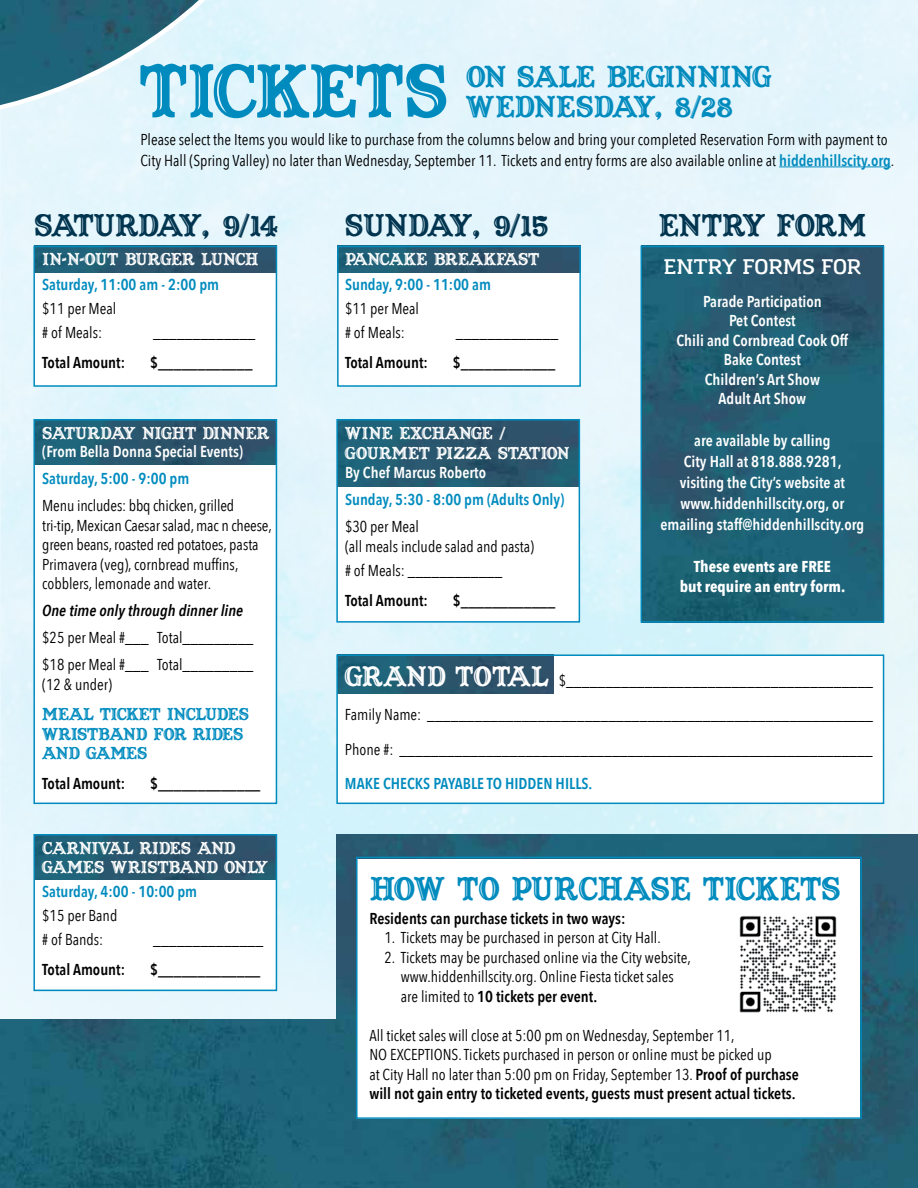
<style>
.page{position:relative;width:918px;height:1188px;background:#fff}
.page>*{position:absolute;margin:0;border:0;box-sizing:border-box;transform-origin:0 0}
.t1{font:72px "Captain Howdy";letter-spacing:-.015em;color:#008bbe}
.t2{font:31.5px "Captain Howdy";color:#008bbe}
.t3{font:30px "Captain Howdy";color:#00344f}
.t4{font:30px "Captain Howdy";letter-spacing:-.04em;color:#00344f}
.t5{font:28.95px/30px "Captain Howdy";color:#008bbe}
.t6{font:600 21px "Amazing Grotesk";color:#fff}
.t7{font:16.5px/19.5px "Captain Howdy";color:#fff}
.t8{font:16.5px/19.5px "Captain Howdy";letter-spacing:-.02em;color:#008bbe}
.t9{font:15.75px/19.5px "Avenir Next Condensed";color:#000}
.t10{font:600 15.75px/19.5px "Avenir Next Condensed";color:#fff;text-align:center}
.t11{font:600 15.75px "Avenir Next Condensed";color:#000}
.t12{font:600 15.75px "Avenir Next Condensed";color:#008bbe}
.t13{font:700 15.75px/19.5px "Avenir Next Condensed";color:#fff;text-align:center}
.t14{font:italic 600 15.75px "Avenir Next Condensed";color:#000}
.s1{font-weight:600;color:#008bbe}
.s2{font-family:"Captain Howdy";font-size:27px;color:#fff}
.s3{font-weight:600}
</style>
<div class="page">
<img style="left:0;top:0;width:918px;height:1020px">
<div style="left:34px;top:247px;width:242px;height:139px;background:#fff"></div>
<div style="left:34px;top:835px;width:242px;height:154px;background:#fff"></div>
<div style="left:34px;top:421px;width:242px;height:382px;background:#fff"></div>
<div style="left:338px;top:247px;width:241px;height:139px;background:#fff"></div>
<div style="left:338px;top:421px;width:241px;height:200px;background:#fff"></div>
<div style="left:338px;top:656px;width:546px;height:147px;background:#fff"></div>
<hr style="left:779px;top:167px;width:112px;height:1px;background:#008bbe">
<svg style="left:0;top:0;width:356px;height:123px;background:#aacad5"></svg>
<img style="left:0;top:587px;width:1px;height:601px">
<img style="left:36px;top:249px;width:238px;height:23px">
<img style="left:340px;top:249px;width:238px;height:23px">
<img style="left:644px;top:249px;width:237px;height:371px">
<img style="left:336px;top:834px;width:582px;height:354px">
<img style="left:0;top:1020px;width:546px;height:168px">
<img style="left:36px;top:837px;width:238px;height:42px">
<img style="left:36px;top:422px;width:238px;height:42px">
<img style="left:339px;top:422px;width:238px;height:65px">
<img style="left:339px;top:657px;width:215px;height:36px">
<div style="left:33px;top:246px;width:244px;height:141px;border:2px solid #008bbe"></div>
<div style="left:337px;top:246px;width:244px;height:141px;border:2px solid #008bbe"></div>
<div style="left:641px;top:246px;width:243px;height:377px;border:2px solid #008bbe"></div>
<div style="left:33px;top:834px;width:244px;height:157px;border:2px solid #008bbe"></div>
<div style="left:33px;top:419px;width:244px;height:385px;border:2px solid #008bbe"></div>
<div style="left:336px;top:419px;width:244px;height:204px;border:2px solid #008bbe"></div>
<div style="left:336px;top:654px;width:548px;height:150px;border:2px solid #008bbe"></div>
<div style="left:358px;top:859px;width:502px;height:260px;background:#fff"></div>
<div style="left:356px;top:857px;width:506px;height:262px;border:2px solid #008bbe"></div>
<img style="left:739px;top:915px;width:98px;height:98px">
<h1 class="t1" style="left:140px;top:45px;width:310px">TICKETS</h1>
<h3 class="t5" style="left:466px;top:61px;width:307px">ON SALE BEGINNING<br>WEDNESDAY, 8/28</h3>
<p class="t9" style="left:140px;top:129px;width:755px;line-height:20.2px">Please select the Items you would like to purchase from the columns below and bring your completed Reservation Form with payment to<br>City Hall (Spring Valley) no later than Wednesday, September 11. Tickets and entry forms are also available online at <span class="s1">hiddenhillscity.org</span>.</p>
<h3 class="t4" style="left:34px;top:206px;width:245px">SATURDAY, 9/14</h3>
<h3 class="t3" style="left:345px;top:206px;width:205px">SUNDAY, 9/15</h3>
<h3 class="t3" style="left:659px;top:206px;width:209px">ENTRY FORM</h3>
<p class="t7" style="left:42px;top:249px;width:218px">IN-N-OUT BURGER LUNCH</p>
<p class="t12" style="left:42px;top:271px;width:178px">Saturday, 11:00 am - 2:00 pm</p>
<p class="t9" style="left:42px;top:296px;width:75px;line-height:24px">$11 per Meal # of Meals:</p>
<p class="t9" style="left:153px;top:322px;width:104px">_____________</p>
<p class="t11" style="left:42px;top:349px;width:84px">Total Amount:</p>
<p class="t11" style="left:150px;top:349px;width:104px">$____________</p>
<p class="t7" style="left:345px;top:249px;width:196px">PANCAKE BREAKFAST</p>
<p class="t12" style="left:345px;top:271px;width:147px">Sunday, 9:00 - 11:00 am</p>
<p class="t9" style="left:345px;top:296px;width:75px;line-height:24px">$11 per Meal # of Meals:</p>
<p class="t9" style="left:456px;top:322px;width:104px">_____________</p>
<p class="t11" style="left:345px;top:349px;width:84px">Total Amount:</p>
<p class="t11" style="left:453px;top:349px;width:104px">$____________</p>
<h3 class="t6" style="left:664px;top:253px;width:199px">ENTRY FORMS FOR</h3>
<p class="t10" style="left:676px;top:291px;width:173px">Parade Participation<br>Pet Contest<br>Chili and Cornbread Cook Off<br>Bake Contest<br>Children’s Art Show<br>Adult Art Show</p>
<p class="t10" style="left:661px;top:430px;width:205px;line-height:21px">are available by calling<br>City Hall at 818.888.9281, visiting the City’s website at www.hiddenhillscity.org, or emailing staff@hiddenhillscity.org</p>
<p class="t13" style="left:680px;top:557px;width:167px">These events are FREE<br>but require an entry form.</p>
<p class="t7" style="left:345px;top:423px;width:226px">WINE EXCHANGE /<br>GOURMET PIZZA STATION</p>
<p class="t10" style="left:345px;top:462px;width:143px">By Chef Marcus Roberto</p>
<p class="t12" style="left:345px;top:486px;width:221px">Sunday, 5:30 - 8:00 pm (Adults Only)</p>
<p class="t9" style="left:345px;top:516px;width:191px">$30 per Meal<br>(all meals include salad and pasta)</p>
<p class="t9" style="left:345px;top:560px;width:159px"># of Meals: ____________</p>
<p class="t11" style="left:345px;top:586px;width:84px">Total Amount:</p>
<p class="t11" style="left:453px;top:586px;width:104px">$____________</p>
<p class="t7" style="left:42px;top:423px;width:229px">SATURDAY NIGHT DINNER</p>
<p class="t10" style="left:42px;top:441px;width:202px">(From Bella Donna Special Events)</p>
<p class="t12" style="left:42px;top:465px;width:149px">Saturday, 5:00 - 9:00 pm</p>
<p class="t9" style="left:42px;top:495px;width:231px">Menu includes: bbq chicken, grilled<br>tri-tip, Mexican Caesar salad, mac n cheese, green beans, roasted red potatoes, pasta Primavera (veg), cornbread muffins, cobblers, lemonade and water.</p>
<p class="t14" style="left:42px;top:601px;width:202px">One time only through dinner line</p>
<p class="t9" style="left:42px;top:623px;width:213px;line-height:27px">$25 per Meal #___ Total_________ $18 per Meal #___ Total_________</p>
<p class="t9" style="left:42px;top:674px;width:71px">(12 &amp; under)</p>
<p class="t8" style="left:42px;top:704px;width:208px">MEAL TICKET INCLUDES<br>WRISTBAND FOR RIDES<br>AND GAMES</p>
<p class="t11" style="left:42px;top:770px;width:84px">Total Amount:</p>
<p class="t11" style="left:150px;top:770px;width:112px">$_____________</p>
<p class="t9" style="left:345px;top:662px;width:530px;line-height:34.5px;text-align:justify"><span class="s2">GRAND TOTAL</span> $_______________________________________ Family Name: _________________________________________________________ Phone #: _____________________________________________________________</p>
<p class="t12" style="left:345px;top:770px;width:249px">MAKE CHECKS PAYABLE TO HIDDEN HILLS.</p>
<p class="t7" style="left:42px;top:837px;width:227px">CARNIVAL RIDES AND<br>GAMES WRISTBAND ONLY</p>
<p class="t12" style="left:42px;top:878px;width:157px">Saturday, 4:00 - 10:00 pm</p>
<p class="t9" style="left:42px;top:903px;width:77px;line-height:24px">$15 per Band # of Bands:</p>
<p class="t9" style="left:153px;top:929px;width:112px">______________</p>
<p class="t11" style="left:42px;top:956px;width:84px">Total Amount:</p>
<p class="t11" style="left:150px;top:956px;width:112px">$_____________</p>
<h2 class="t2" style="left:369px;top:868px;width:473px">HOW TO PURCHASE TICKETS</h2>
<p class="t11" style="left:369px;top:905px;width:258px">Residents can purchase tickets in two ways:</p>
<p class="t9" style="left:384px;top:927px;width:278px">1. Tickets may be purchased in person at City Hall.</p>
<p class="t9" style="left:401px;top:947px;width:292px;text-indent:-17px">2. Tickets may be purchased online via the City website, www.hiddenhillscity.org. Online Fiesta ticket sales are limited to <span class="s3">10 tickets per event.</span></p>
<p class="t9" style="left:369px;top:1025px;width:431px">All ticket sales will close at 5:00 pm on Wednesday, September 11,<br>NO EXCEPTIONS. Tickets purchased in person or online must be picked up<br>at City Hall no later than 5:00 pm on Friday, September 13. <span class="s3">Proof of purchase will not gain entry to ticketed events, guests must present actual tickets.</span></p>
</div>
